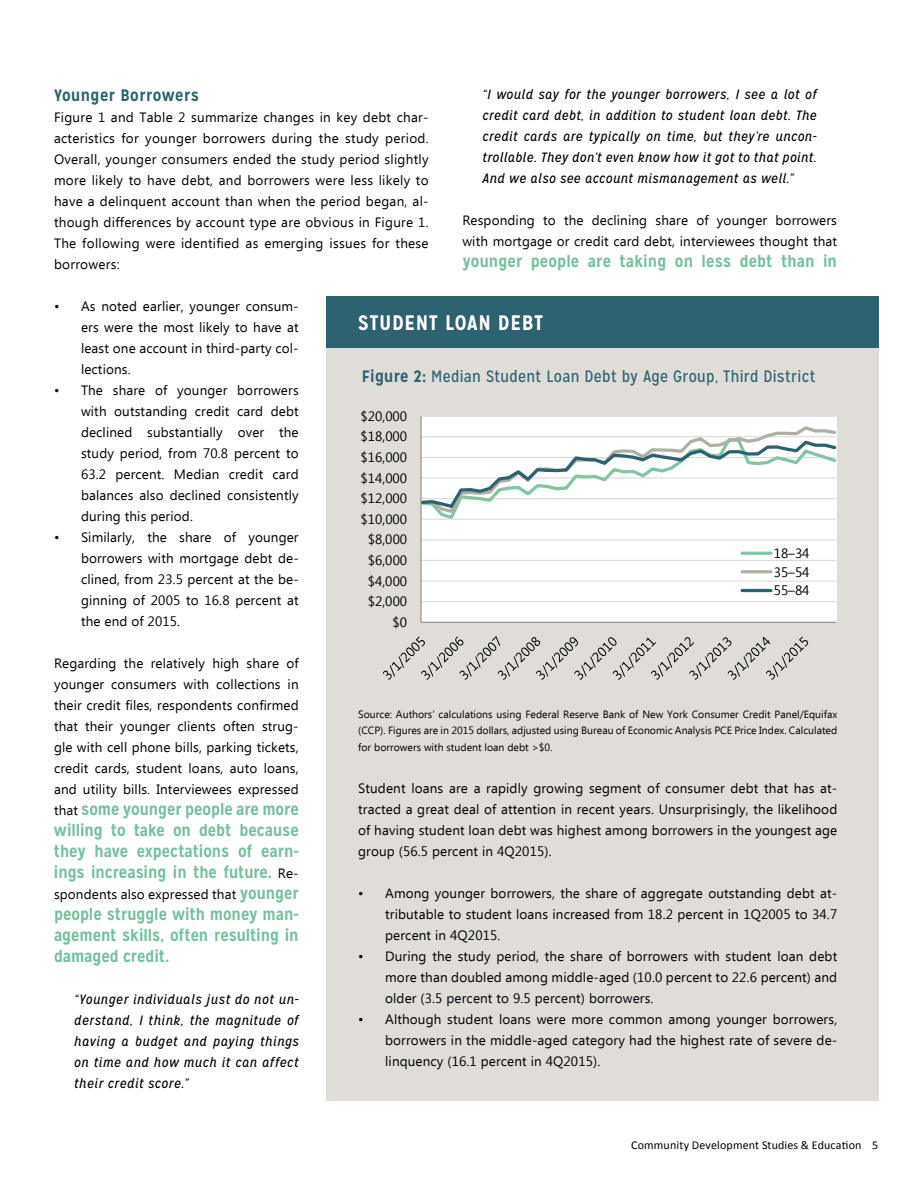
<style>
.page{position:relative;width:918px;height:1188px;background:#fff}
.page>*{position:absolute;margin:0;border:0;box-sizing:border-box;transform-origin:0 0}
.t1{font:700 21px "Mission Gothic";letter-spacing:.025em;color:#fff}
.t2{font:700 16.5px/21px "Mission Gothic";letter-spacing:-.005em;color:#75c09d;text-align:justify}
.t3{font:16.5px "Mission Gothic";letter-spacing:.02em;color:#2d6270}
.t4{font:16.5px "Mission Gothic";color:#2b6270}
.t5{font:700 16.5px "Mission Gothic";letter-spacing:.025em;color:#2d6270}
.t6{font:13.5px/21px "Ebrima";letter-spacing:.01em;color:#000;text-align:justify}
.t7{font:italic 13.5px/21px "Mission Gothic";letter-spacing:.035em;color:#000;text-align:justify}
.t8{font:12px "Calibri";letter-spacing:.01em;color:#000}
.t9{font:10.5px/16.5px "Ebrima";color:#000;text-align:justify}
.s1{font-family:"Ebrima";font-weight:400;font-size:13.5px;color:#000}
.s2{font-family:"Mission Gothic";font-weight:700;font-size:16.5px;color:#75c09d}
.s3{font-weight:700}
</style>
<div class="page">
<div style="left:326px;top:296px;width:552px;height:804px;background:#e0ddd9"></div>
<div style="left:421px;top:416px;width:415px;height:206px;background:#fff"></div>
<hr style="left:421px;top:601px;width:415px;height:1px;background:#d9d9d9">
<hr style="left:421px;top:581px;width:415px;height:1px;background:#d9d9d9">
<hr style="left:421px;top:560px;width:415px;height:1px;background:#d9d9d9">
<hr style="left:421px;top:539px;width:415px;height:1px;background:#d9d9d9">
<hr style="left:421px;top:416px;width:415px;height:1px;background:#d9d9d9">
<hr style="left:420px;top:416px;width:2px;height:206px;background:#868686">
<hr style="left:421px;top:622px;width:415px;height:1px;background:#868686">
<svg style="left:421px;top:424px;width:416px;height:97px"></svg>
<svg style="left:383px;top:636px;width:425px;height:44px"></svg>
<hr style="left:742px;top:552px;width:29px;height:3px;background:#81c5a3">
<hr style="left:742px;top:570px;width:29px;height:3px;background:#b2aea5">
<hr style="left:742px;top:589px;width:29px;height:3px;background:#2b6270">
<div style="left:326px;top:296px;width:552px;height:52px;background:#2d6270"></div>
<p class="t7" style="left:483px;top:84px;width:336px">“I would say for the younger borrowers, I see a lot of credit card debt, in addition to student loan debt. The credit cards are typically on time, but they’re uncon&shy;trollable. They don’t even know how it got to that point.<br>And we also see account mismanagement as well.”</p>
<p class="t6" style="left:462px;top:210px;width:376px">Responding to the declining share of younger borrowers with mortgage or credit card debt, interviewees thought that</p>
<p class="t2" style="left:462px;top:250px;width:376px">younger people are taking on less debt than in</p>
<p class="t5" style="left:54px;top:85px;width:146px">Younger Borrowers</p>
<p class="t6" style="left:54px;top:108px;width:376px">Figure 1 and Table 2 summarize changes in key debt char&shy;acteristics for younger borrowers during the study period.<br>Overall, younger consumers ended the study period slightly more likely to have debt, and borrowers were less likely to have a delinquent account than when the period began, al&shy;though differences by account type are obvious in Figure 1.<br>The following were identified as emerging issues for these borrowers:</p>
<p class="t6" style="left:81px;top:297px;width:219px;text-indent:-27px">• As noted earlier, younger consum&shy;ers were the most likely to have at least one account in third-party col&shy;lections.</p>
<p class="t6" style="left:81px;top:381px;width:219px;text-indent:-27px">• The share of younger borrowers with outstanding credit card debt declined substantially over the study period, from 70.8 percent to 63.2 percent. Median credit card balances also declined consistently during this period.</p>
<p class="t6" style="left:81px;top:528px;width:219px;text-indent:-27px">• Similarly, the share of younger borrowers with mortgage debt de&shy;clined, from 23.5 percent at the be&shy;ginning of 2005 to 16.8 percent at the end of 2015.</p>
<p class="t6" style="left:54px;top:654px;width:246px">Regarding the relatively high share of younger consumers with collections in their credit files, respondents confirmed that their younger clients often strug&shy;gle with cell phone bills, parking tickets, credit cards, student loans, auto loans, and utility bills. Interviewees expressed</p>
<p class="t2" style="left:54px;top:799px;width:246px"><span class="s1">that</span> some younger people are more willing to take on debt because they have expectations of earn&shy;ings increasing in the future. <span class="s1">Re-</span></p>
<p class="t6" style="left:54px;top:885px;width:246px">spondents also expressed that <span class="s2">younger</span></p>
<p class="t2" style="left:54px;top:904px;width:246px">people struggle with money man&shy;agement skills, often resulting in damaged credit.</p>
<p class="t7" style="left:74px;top:989px;width:226px">“Younger individuals just do not un&shy;derstand, I think, the magnitude of having a budget and paying things on time and how much it can affect their credit score.”</p>
<h1 class="t1" style="left:358px;top:310px;width:187px">STUDENT LOAN DEBT</h1>
<p class="t3" style="left:362px;top:367px;width:455px"><span class="s3">Figure 2:</span> Median Student Loan Debt by Age Group, Third District</p>
<p class="t4" style="left:365px;top:372px;width:370px">Median Student Loan Debt by Age Group, Third District</p>
<p class="t6" style="left:361px;top:406px;width:48px">$20,000</p>
<p class="t6" style="left:361px;top:427px;width:48px">$18,000</p>
<p class="t6" style="left:361px;top:448px;width:48px">$16,000</p>
<p class="t6" style="left:361px;top:468px;width:48px">$14,000</p>
<p class="t6" style="left:361px;top:489px;width:48px">$12,000</p>
<p class="t6" style="left:361px;top:509px;width:48px">$10,000</p>
<p class="t6" style="left:368px;top:530px;width:41px">$8,000</p>
<p class="t6" style="left:244px;top:537px;width:48px">$10,000</p>
<p class="t6" style="left:774px;top:545px;width:37px;line-height:18.6px">18–34<br>35–54<br>55–84</p>
<p class="t6" style="left:368px;top:551px;width:41px">$6,000</p>
<p class="t6" style="left:251px;top:557px;width:41px">$8,000</p>
<p class="t6" style="left:368px;top:571px;width:41px">$4,000</p>
<p class="t6" style="left:251px;top:578px;width:41px">$6,000</p>
<p class="t6" style="left:368px;top:592px;width:41px">$2,000</p>
<p class="t6" style="left:251px;top:598px;width:41px">$4,000</p>
<p class="t6" style="left:393px;top:612px;width:16px">$0</p>
<p class="t9" style="left:358px;top:707px;width:481px">Source: Authors’ calculations using Federal Reserve Bank of New York Consumer Credit Panel/Equifax (CCP). Figures are in 2015 dollars, adjusted using Bureau of Economic Analysis PCE Price Index. Calculated for borrowers with student loan debt &gt;$0.</p>
<p class="t6" style="left:358px;top:779px;width:481px">Student loans are a rapidly growing segment of consumer debt that has at&shy;tracted a great deal of attention in recent years. Unsurprisingly, the likelihood of having student loan debt was highest among borrowers in the youngest age group (56.5 percent in 4Q2015).</p>
<p class="t6" style="left:385px;top:884px;width:454px;text-indent:-27px">• Among younger borrowers, the share of aggregate outstanding debt at&shy;tributable to student loans increased from 18.2 percent in 1Q2005 to 34.7 percent in 4Q2015.</p>
<p class="t6" style="left:385px;top:947px;width:454px;text-indent:-27px">• During the study period, the share of borrowers with student loan debt more than doubled among middle-aged (10.0 percent to 22.6 percent) and older (3.5 percent to 9.5 percent) borrowers.</p>
<p class="t6" style="left:385px;top:1010px;width:454px;text-indent:-27px">• Although student loans were more common among younger borrowers, borrowers in the middle-aged category had the highest rate of severe de&shy;linquency (16.1 percent in 4Q2015).</p>
<p class="t8" style="left:631px;top:1137px;width:249px">Community Development Studies &amp; Education 5</p>
</div>
